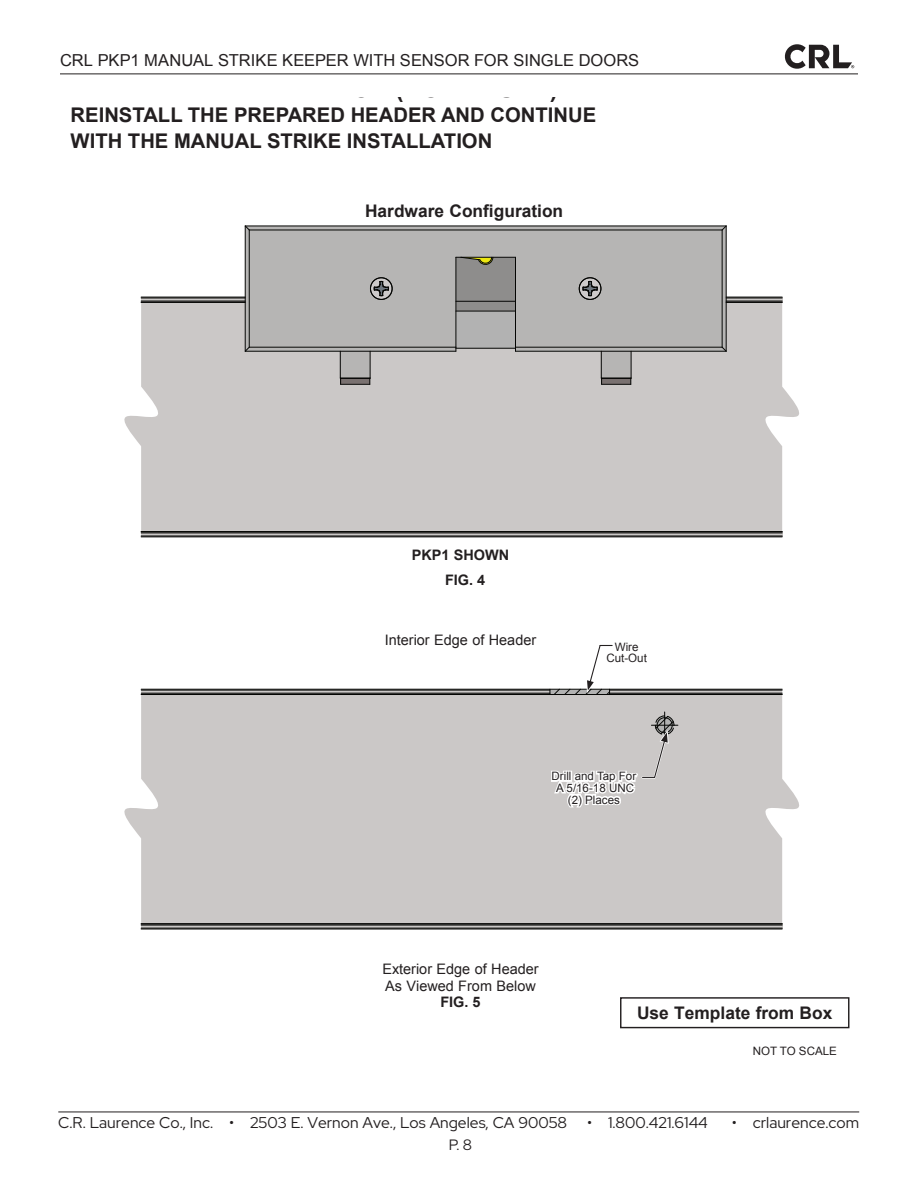
<style>
.page{position:relative;width:918px;height:1188px;background:#fff}
.page>*{position:absolute;margin:0;border:0;box-sizing:border-box;transform-origin:0 0}
.t1{font:700 20.25px/26.1px "Arial";color:#231f20}
.t2{font:700 17.4px "Arial";color:#231f20}
.t3{font:16.5px "Arial";color:#231f20}
.t4{font:15.6px "Red Hat Display";color:#231f20}
.t5{font:15px "Red Hat Display";color:#231f20}
.t6{font:14.4px/16.6px "Arial";color:#231f20;text-align:center}
.t7{font:700 14.4px "Arial";color:#231f20}
.t8{font:11.55px/11.6px "Arial";color:#231f20;text-align:center}
.s1{font-weight:700}
</style>
<div class="page">
<hr style="left:58px;top:1112px;width:801px;height:1px;background:#231f20">
<svg style="left:785px;top:44px;width:69px;height:25px"></svg>
<div style="left:124px;top:302px;width:675px;height:230px;background:#cbc8c7"></div>
<div style="left:124px;top:695px;width:675px;height:229px;background:#cbc8c7"></div>
<hr style="left:141px;top:925px;width:641px;height:3px;background:#cbc8c7">
<hr style="left:141px;top:533px;width:641px;height:3px;background:#cbc8c7">
<hr style="left:726px;top:298px;width:56px;height:3px;background:#cbc8c7">
<hr style="left:141px;top:298px;width:104px;height:3px;background:#cbc8c7">
<svg style="left:245px;top:225px;width:482px;height:160px;background:#b2b1b0"></svg>
<hr style="left:456px;top:311px;width:59px;height:1px;background:#040503">
<hr style="left:456px;top:348px;width:59px;height:1px;background:#040503">
<hr style="left:456px;top:301px;width:59px;height:1px;background:#040503">
<hr style="left:726px;top:297px;width:56px;height:1px;background:#040503">
<hr style="left:141px;top:297px;width:104px;height:1px;background:#040503">
<hr style="left:141px;top:537px;width:641px;height:1px;background:#040503">
<hr style="left:141px;top:532px;width:641px;height:1px;background:#040503">
<hr style="left:141px;top:929px;width:641px;height:1px;background:#040503">
<hr style="left:141px;top:924px;width:641px;height:1px;background:#040503">
<hr style="left:249px;top:347px;width:207px;height:1px;background:#040503">
<hr style="left:249px;top:230px;width:1px;height:117px;background:#040503">
<hr style="left:249px;top:230px;width:473px;height:1px;background:#040503">
<hr style="left:515px;top:347px;width:207px;height:1px;background:#040503">
<hr style="left:722px;top:230px;width:1px;height:117px;background:#040503">
<hr style="left:141px;top:531px;width:641px;height:1px;background:#040503">
<hr style="left:726px;top:302px;width:56px;height:1px;background:#040503">
<hr style="left:141px;top:302px;width:104px;height:1px;background:#040503">
<hr style="left:726px;top:301px;width:56px;height:1px;background:#040503">
<hr style="left:141px;top:301px;width:104px;height:1px;background:#040503">
<hr style="left:726px;top:298px;width:56px;height:1px;background:#040503">
<hr style="left:141px;top:298px;width:104px;height:1px;background:#040503">
<hr style="left:141px;top:536px;width:641px;height:1px;background:#040503">
<hr style="left:141px;top:533px;width:641px;height:1px;background:#040503">
<hr style="left:141px;top:923px;width:641px;height:1px;background:#040503">
<hr style="left:141px;top:928px;width:641px;height:1px;background:#040503">
<hr style="left:141px;top:925px;width:641px;height:1px;background:#040503">
<div style="left:620px;top:997px;width:229px;height:31px;border:1px solid #231f20"></div>
<svg style="left:550px;top:712px;width:128px;height:98px;background:#cfcdcc"></svg>
<svg style="left:141px;top:644px;width:641px;height:51px"></svg>
<hr style="left:60px;top:74px;width:798px;height:1px;background:#231f20">
<p class="t2" style="left:71px;top:47px;width:630px">CRL PKP1 - MANUAL STRIKE KEEPER WITH SENSOR FOR SINGLE DOORS</p>
<p class="t3" style="left:60px;top:49px;width:581px">CRL PKP1 MANUAL STRIKE KEEPER WITH SENSOR FOR SINGLE DOORS</p>
<p class="t1" style="left:71px;top:102px;width:527px">REINSTALL THE PREPARED HEADER AND CONTINUE<br>WITH THE MANUAL STRIKE INSTALLATION</p>
<p class="t2" style="left:365px;top:200px;width:200px">Hardware Configuration</p>
<p class="t7" style="left:412px;top:545px;width:99px">PKP1 SHOWN</p>
<p class="t7" style="left:445px;top:571px;width:42px">FIG. 4</p>
<p class="t6" style="left:385px;top:632px;width:153px">Interior Edge of Header</p>
<p class="t8" style="left:606px;top:641px;width:42px">Wire<br>Cut-Out</p>
<p class="t8" style="left:552px;top:771px;width:86px">Drill and Tap For<br>A 5/16-18 UNC (2) Places</p>
<p class="t6" style="left:382px;top:961px;width:158px">Exterior Edge of Header<br>As Viewed From Below<br><span class="s1">FIG. 5</span></p>
<p class="t2" style="left:637px;top:1001px;width:197px">Use Template from Box</p>
<p class="t8" style="left:753px;top:1046px;width:86px">NOT TO SCALE</p>
<p class="t4" style="left:58px;top:1112px;width:510px">C.R. Laurence Co., Inc. • 2503 E. Vernon Ave., Los Angeles, CA 90058</p>
<p class="t4" style="left:587px;top:1112px;width:122px">• 1.800.421.6144</p>
<p class="t4" style="left:732px;top:1112px;width:129px">• crlaurence.com</p>
<p class="t5" style="left:449px;top:1135px;width:24px">P. 8</p>
</div>
